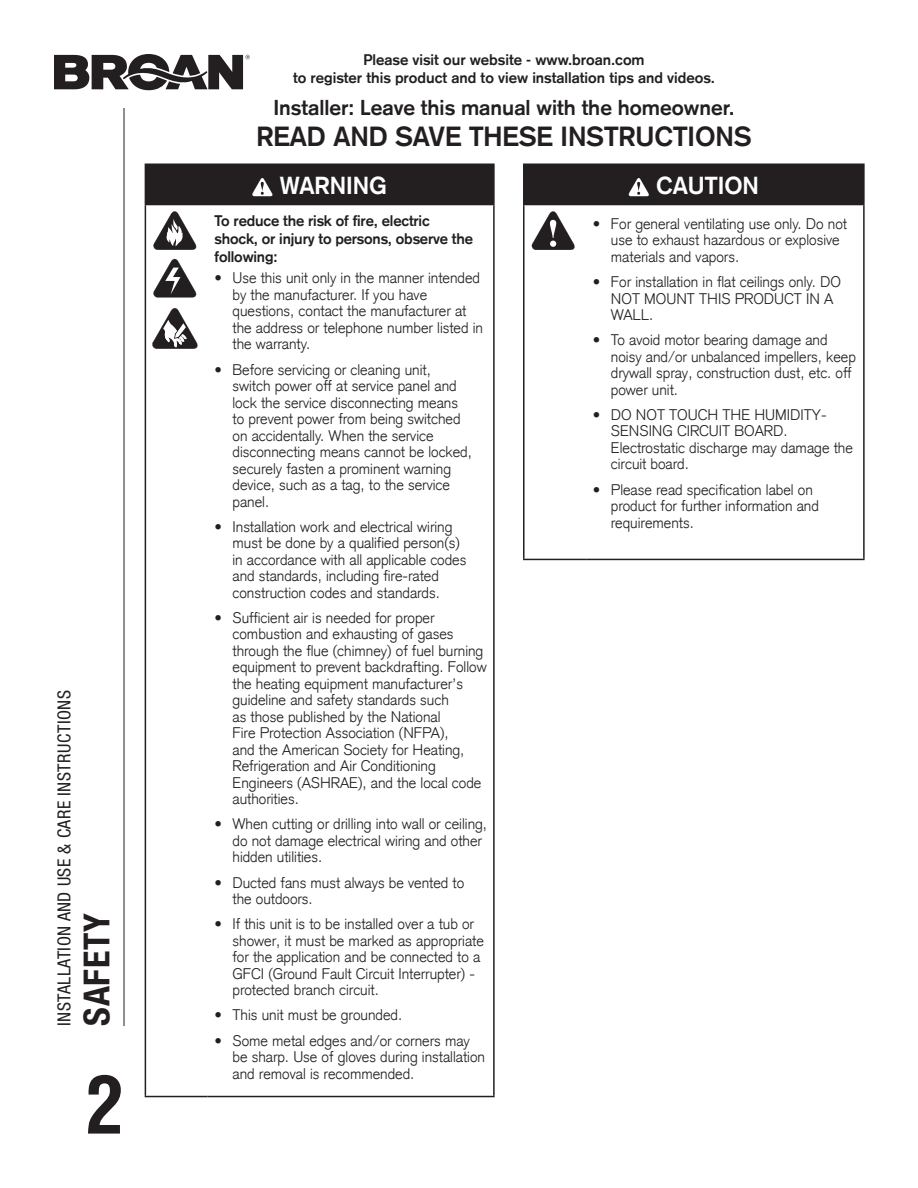
<style>
.page{position:relative;width:918px;height:1188px;background:#fff}
.page>*{position:absolute;margin:0;border:0;box-sizing:border-box;transform-origin:0 0}
.t1{font:700 condensed 78px "Helvetica LT Std";color:#231f20}
.t2{font:700 condensed 36px "Helvetica Neue LT Std";letter-spacing:.025em;color:#231f20}
.t3{font:700 27px "Akzidenz Grotesk CE";color:#231f20}
.t4{font:700 24px "Akzidenz Grotesk CE";color:#fff}
.t5{font:700 21px "Akzidenz Grotesk CE";color:#231f20}
.t6{font:condensed 18px "Helvetica Neue LT Std";letter-spacing:.025em;color:#231f20}
.t7{font:300 15px/16.5px "Akzidenz Grotesk CE";color:#231f20}
.t8{font:700 15px/18px "Akzidenz Grotesk CE";color:#231f20}
</style>
<div class="page">
<hr style="left:124px;top:108px;width:1px;height:918px;background:#231f20">
<svg style="left:54px;top:54px;width:196px;height:36px"></svg>
<div style="left:145px;top:164px;width:349px;height:41px;background:#231f20"></div>
<hr style="left:208px;top:164px;width:287px;height:1px;background:#231f20">
<hr style="left:493px;top:165px;width:2px;height:39px;background:#231f20">
<hr style="left:145px;top:205px;width:1px;height:891px;background:#231f20">
<hr style="left:208px;top:204px;width:287px;height:1px;background:#231f20">
<hr style="left:493px;top:205px;width:2px;height:891px;background:#231f20">
<hr style="left:145px;top:1096px;width:63px;height:1px;background:#231f20">
<hr style="left:208px;top:1096px;width:287px;height:1px;background:#231f20">
<svg style="left:252px;top:178px;width:21px;height:18px"></svg>
<svg style="left:153px;top:211px;width:43px;height:39px"></svg>
<svg style="left:153px;top:259px;width:43px;height:39px"></svg>
<div style="left:524px;top:164px;width:340px;height:41px;background:#231f20"></div>
<hr style="left:523px;top:164px;width:63px;height:1px;background:#231f20">
<hr style="left:523px;top:165px;width:2px;height:39px;background:#231f20">
<hr style="left:586px;top:164px;width:279px;height:1px;background:#231f20">
<hr style="left:863px;top:165px;width:2px;height:39px;background:#231f20">
<hr style="left:523px;top:204px;width:63px;height:1px;background:#231f20">
<hr style="left:523px;top:205px;width:2px;height:354px;background:#231f20">
<hr style="left:586px;top:204px;width:279px;height:1px;background:#231f20">
<hr style="left:863px;top:205px;width:2px;height:354px;background:#231f20">
<hr style="left:523px;top:559px;width:63px;height:1px;background:#231f20">
<hr style="left:586px;top:559px;width:279px;height:1px;background:#231f20">
<svg style="left:629px;top:178px;width:20px;height:18px"></svg>
<svg style="left:532px;top:211px;width:43px;height:39px"></svg>
<svg style="left:152px;top:308px;width:46px;height:41px"></svg>
<p class="t6" style="left:54px;top:1026px;width:337px;rotate:-90deg">INSTALLATION AND USE &amp; CARE INSTRUCTIONS</p>
<h2 class="t2" style="left:75px;top:1026px;width:115px;rotate:-90deg">SAFETY</h2>
<h1 class="t1" style="left:86px;top:1056px;width:40px">2</h1>
<p class="t8" style="left:293px;top:51px;width:423px;text-align:center">Please visit our website - www.broan.com<br>to register this product and to view installation tips and videos.</p>
<h3 class="t5" style="left:273px;top:94px;width:463px">Installer: Leave this manual with the homeowner.</h3>
<h3 class="t3" style="left:256px;top:120px;width:497px">READ AND SAVE THESE INSTRUCTIONS</h3>
<h3 class="t4" style="left:280px;top:171px;width:109px">WARNING</h3>
<p class="t8" style="left:215px;top:212px;width:260px">To reduce the risk of fire, electric shock, or injury to persons, observe the following:</p>
<p class="t7" style="left:233px;top:270px;width:252px;text-indent:-18px">• Use this unit only in the manner intended by the manufacturer. If you have questions, contact the manufacturer at the address or telephone number listed in the warranty.</p>
<p class="t7" style="left:233px;top:361px;width:241px;text-indent:-18px">• Before servicing or cleaning unit, switch power off at service panel and lock the service disconnecting means to prevent power from being switched on accidentally. When the service disconnecting means cannot be locked, securely fasten a prominent warning device, such as a tag, to the service panel.</p>
<p class="t7" style="left:233px;top:518px;width:235px;text-indent:-18px">• Installation work and electrical wiring must be done by a qualified person(s) in accordance with all applicable codes and standards, including fire-rated construction codes and standards.</p>
<p class="t7" style="left:233px;top:609px;width:256px;text-indent:-18px">• Sufficient air is needed for proper combustion and exhausting of gases through the flue (chimney) of fuel burning equipment to prevent backdrafting. Follow the heating equipment manufacturer’s guideline and safety standards such<br>as those published by the National<br>Fire Protection Association (NFPA),<br>and the American Society for Heating, Refrigeration and Air Conditioning Engineers (ASHRAE), and the local code authorities.</p>
<p class="t7" style="left:233px;top:816px;width:256px;text-indent:-18px">• When cutting or drilling into wall or ceiling, do not damage electrical wiring and other hidden utilities.</p>
<p class="t7" style="left:233px;top:874px;width:233px;text-indent:-18px">• Ducted fans must always be vented to the outdoors.</p>
<p class="t7" style="left:233px;top:916px;width:253px;text-indent:-18px">• If this unit is to be installed over a tub or shower, it must be marked as appropriate for the application and be connected to a GFCI (Ground Fault Circuit Interrupter) - protected branch circuit.</p>
<p class="t7" style="left:215px;top:1007px;width:189px">• This unit must be grounded.</p>
<p class="t7" style="left:233px;top:1032px;width:254px;text-indent:-18px">• Some metal edges and/or corners may be sharp. Use of gloves during installation and removal is recommended.</p>
<h3 class="t4" style="left:656px;top:171px;width:104px">CAUTION</h3>
<p class="t7" style="left:611px;top:215px;width:238px;text-indent:-18px">• For general ventilating use only. Do not use to exhaust hazardous or explosive materials and vapors.</p>
<p class="t7" style="left:611px;top:274px;width:232px;text-indent:-18px">• For installation in flat ceilings only. DO<br>NOT MOUNT THIS PRODUCT IN A<br>WALL.</p>
<p class="t7" style="left:611px;top:332px;width:247px;text-indent:-18px">• To avoid motor bearing damage and noisy and/or unbalanced impellers, keep drywall spray, construction dust, etc. off power unit.</p>
<p class="t7" style="left:611px;top:406px;width:243px;text-indent:-18px">• DO NOT TOUCH THE HUMIDITY-<br>SENSING CIRCUIT BOARD.<br>Electrostatic discharge may damage the circuit board.</p>
<p class="t7" style="left:611px;top:481px;width:210px;text-indent:-18px">• Please read specification label on product for further information and requirements.</p>
</div>
